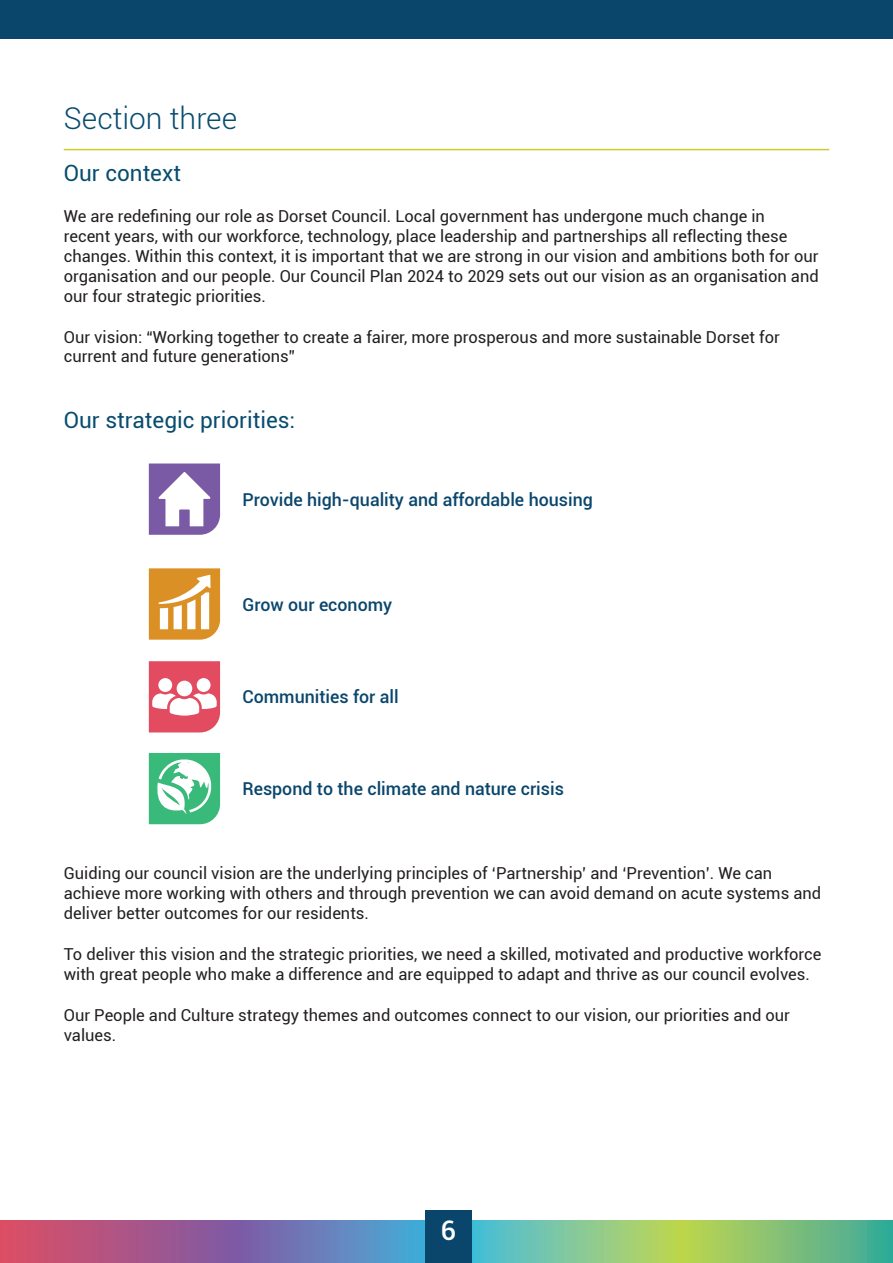
<style>
.page{position:relative;width:893px;height:1263px;background:#fff}
.page>*{position:absolute;margin:0;border:0;box-sizing:border-box;transform-origin:0 0}
.t1{font:300 30px "Roboto";color:#084c6f}
.t2{font:500 27px "Roboto";color:#fff}
.t3{font:22.5px "Roboto";color:#084c6f}
.t4{font:500 17.85px "Roboto";color:#0a466c}
.t5{font:16.5px/19.8px "Roboto";color:#231f20}
</style>
<div class="page">
<div style="left:0;top:0;width:893px;height:38px;background:#0a466c"></div>
<svg style="left:0;top:1220px;width:893px;height:43px;background:#889591"></svg>
<div style="left:425px;top:1210px;width:47px;height:53px;background:#0a466c"></div>
<svg style="left:149px;top:463px;width:71px;height:72px"></svg>
<svg style="left:149px;top:568px;width:71px;height:72px"></svg>
<svg style="left:149px;top:661px;width:71px;height:71px"></svg>
<svg style="left:149px;top:753px;width:71px;height:71px"></svg>
<hr style="left:64px;top:149px;width:765px;height:1px;background:#cbcc31">
<h1 class="t1" style="left:64px;top:97px;width:175px">Section three</h1>
<h3 class="t3" style="left:64px;top:158px;width:119px">Our context</h3>
<p class="t5" style="left:64px;top:206px;width:756px">We are redefining our role as Dorset Council. Local government has undergone much change in<br>recent years, with our workforce, technology, place leadership and partnerships all reflecting these changes. Within this context, it is important that we are strong in our vision and ambitions both for our organisation and our people. Our Council Plan 2024 to 2029 sets out our vision as an organisation and our four strategic priorities.</p>
<p class="t5" style="left:64px;top:326px;width:717px">Our vision: “Working together to create a fairer, more prosperous and more sustainable Dorset for current and future generations”</p>
<h3 class="t3" style="left:64px;top:404px;width:233px">Our strategic priorities:</h3>
<p class="t4" style="left:242px;top:487px;width:352px">Provide high-quality and affordable housing</p>
<p class="t4" style="left:242px;top:592px;width:151px">Grow our economy</p>
<p class="t4" style="left:242px;top:684px;width:158px">Communities for all</p>
<p class="t4" style="left:242px;top:776px;width:323px">Respond to the climate and nature crisis</p>
<p class="t5" style="left:64px;top:863px;width:759px">Guiding our council vision are the underlying principles of ‘Partnership’ and ‘Prevention’. We can achieve more working with others and through prevention we can avoid demand on acute systems and deliver better outcomes for our residents.</p>
<p class="t5" style="left:64px;top:944px;width:759px">To deliver this vision and the strategic priorities, we need a skilled, motivated and productive workforce with great people who make a difference and are equipped to adapt and thrive as our council evolves.</p>
<p class="t5" style="left:64px;top:1004px;width:728px">Our People and Culture strategy themes and outcomes connect to our vision, our priorities and our values.</p>
<h2 class="t2" style="left:441px;top:1212px;width:17px">6</h2>
</div>
